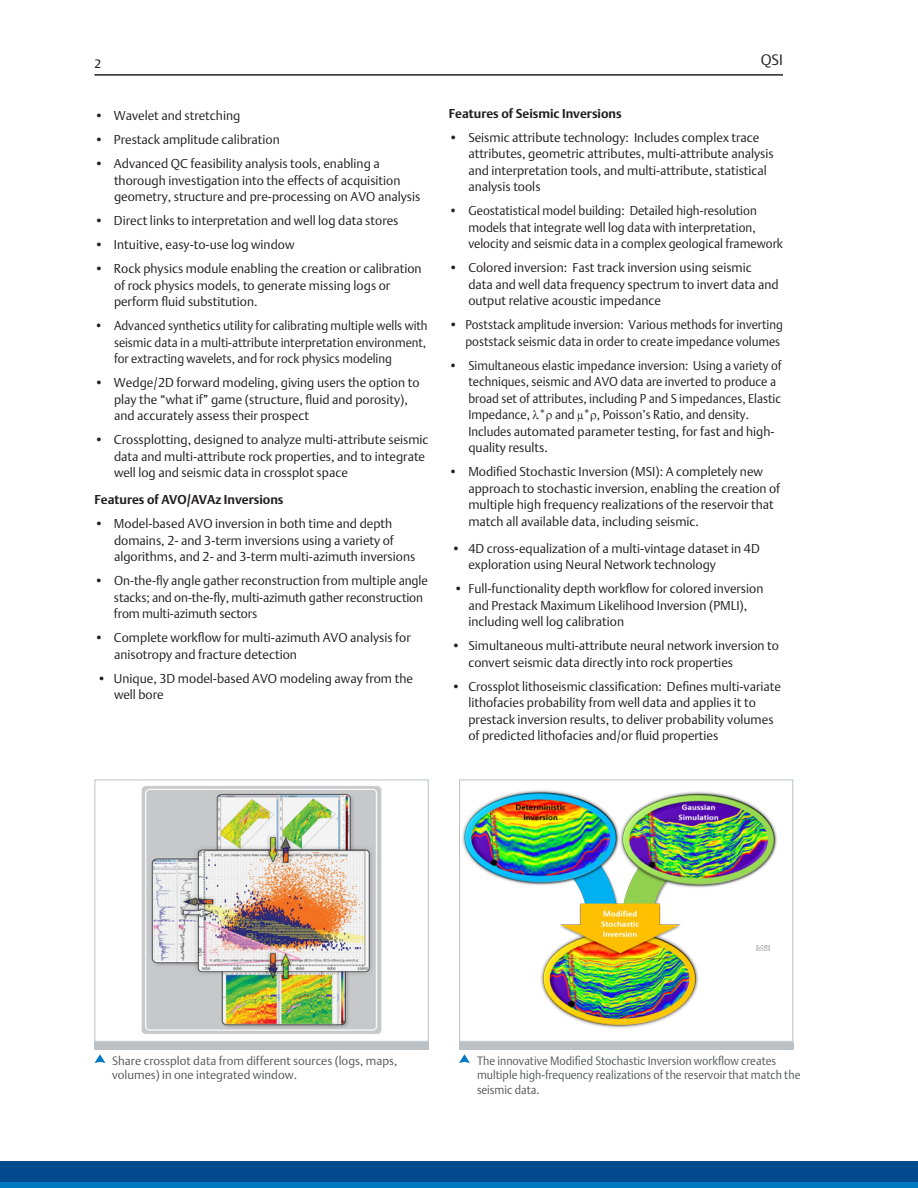
<style>
.page{position:relative;width:918px;height:1188px;background:#fff}
.page>*{position:absolute;margin:0;border:0;box-sizing:border-box;transform-origin:0 0}
.Page_title{font:15px "DTL Argo T Light";color:#231f20}
.t1{font:12.75px/16.5px "DTL Argo T Light";color:#231f20}
.t2{font:12.75px/16.5px "DTL Argo T Light";color:#231f20;scale:.96 1}
.t3{font:12.75px/16.5px "DTL Argo T Light";color:#231f20;text-align:justify;scale:.95 1}
.t4{font:700 12.75px "DTL Argo T";color:#231f20}
.t5{font:12px/14.4px "DTL Argo T Light";color:#57585a;scale:.94 1}
.t6{font:12px/14.4px "DTL Argo T Light";color:#57585a}
.t7{font:12px "DTL Argo T";color:#231f20}
</style>
<div class="page">
<svg style="left:0;top:1181px;width:918px;height:7px;background:#0072ba"></svg>
<div style="left:0;top:1161px;width:918px;height:20px;background:#004a8d"></div>
<div style="left:459px;top:1042px;width:334px;height:7px;background:#bcc1c6"></div>
<div style="left:94px;top:1042px;width:335px;height:7px;background:#bcc1c6"></div>
<svg style="left:94px;top:1054px;width:11px;height:9px"></svg>
<img style="left:141px;top:786px;width:241px;height:248px">
<div style="left:94px;top:780px;width:335px;height:262px;border:1px solid #bcc1c6"></div>
<svg style="left:459px;top:1054px;width:11px;height:9px"></svg>
<img style="left:462px;top:790px;width:315px;height:238px">
<div style="left:459px;top:780px;width:334px;height:262px;border:1px solid #bcc1c6"></div>
<hr style="left:94px;top:74px;width:689px;height:2px;background:#231f20">
<p class="t7" style="left:94px;top:57px;width:8px">2</p>
<p class="t1" style="left:94px;top:108px;width:147px">• Wavelet and stretching</p>
<p class="t1" style="left:94px;top:132px;width:187px">• Prestack amplitude calibration</p>
<p class="t1" style="left:114px;top:156px;width:308px;text-indent:-20px">• Advanced QC feasibility analysis tools, enabling a thorough investigation into the effects of acquisition geometry, structure and pre-processing on AVO analysis</p>
<p class="t1" style="left:94px;top:213px;width:306px">• Direct links to interpretation and well log data stores</p>
<p class="t1" style="left:94px;top:237px;width:202px">• Intuitive, easy-to-use log window</p>
<p class="t1" style="left:114px;top:261px;width:309px;text-indent:-20px">• Rock physics module enabling the creation or calibration of rock physics models, to generate missing logs or perform fluid substitution.</p>
<p class="t3" style="left:114px;top:318px;width:332px;text-indent:-20px">• Advanced synthetics utility for calibrating multiple wells with seismic data in a multi-attribute interpretation environment, for extracting wavelets, and for rock physics modeling</p>
<p class="t1" style="left:114px;top:375px;width:307px;text-indent:-20px">• Wedge/2D forward modeling, giving users the option to play the “what if” game (structure, fluid and porosity), and accurately assess their prospect</p>
<p class="t1" style="left:114px;top:432px;width:316px;text-indent:-20px">• Crossplotting, designed to analyze multi-attribute seismic data and multi-attribute rock properties, and to integrate well log and seismic data in crossplot space</p>
<p class="t4" style="left:95px;top:492px;width:191px">Features of AVO/AVAz Inversions</p>
<p class="t1" style="left:114px;top:516px;width:303px;text-indent:-20px">• Model-based AVO inversion in both time and depth domains, 2- and 3-term inversions using a variety of algorithms, and 2- and 3-term multi-azimuth inversions</p>
<p class="t1" style="left:114px;top:573px;width:315px;text-indent:-19px">• On-the-fly angle gather reconstruction from multiple angle stacks; and on-the-fly, multi-azimuth gather reconstruction from multi-azimuth sectors</p>
<p class="t1" style="left:114px;top:630px;width:298px;text-indent:-20px">• Complete workflow for multi-azimuth AVO analysis for anisotropy and fracture detection</p>
<p class="t1" style="left:114px;top:670px;width:301px;text-indent:-17px">• Unique, 3D model-based AVO modeling away from the well bore</p>
<p class="Page_title" style="left:761px;top:51px;width:24px">QSI</p>
<p class="t4" style="left:449px;top:106px;width:174px">Features of Seismic Inversions</p>
<p class="t1" style="left:468px;top:129px;width:307px;text-indent:-20px">• Seismic attribute technology: Includes complex trace attributes, geometric attributes, multi-attribute analysis and interpretation tools, and multi-attribute, statistical analysis tools</p>
<p class="t2" style="left:468px;top:202px;width:329px;text-indent:-20px">• Geostatistical model building: Detailed high-resolution models that integrate well log data with interpretation, velocity and seismic data in a complex geological framework</p>
<p class="t1" style="left:468px;top:259px;width:312px;text-indent:-20px">• Colored inversion: Fast track inversion using seismic data and well data frequency spectrum to invert data and output relative acoustic impedance</p>
<p class="t1" style="left:449px;top:316px;width:336px;text-align:right">• Poststack amplitude inversion: Various methods for inverting poststack seismic data in order to create impedance volumes</p>
<p class="t2" style="left:468px;top:357px;width:328px;text-indent:-20px">• Simultaneous elastic impedance inversion: Using a variety of techniques, seismic and AVO data are inverted to produce a broad set of attributes, including P and S impedances, Elastic Impedance, * and µ* , Poisson’s Ratio, and density.<br>Includes automated parameter testing, for fast and high&shy;quality results.</p>
<p class="t2" style="left:468px;top:463px;width:326px;text-indent:-20px">• Modified Stochastic Inversion (MSI): A completely new approach to stochastic inversion, enabling the creation of multiple high frequency realizations of the reservoir that match all available data, including seismic.</p>
<p class="t1" style="left:468px;top:540px;width:293px;text-indent:-17px">• 4D cross-equalization of a multi-vintage dataset in 4D exploration using Neural Network technology</p>
<p class="t1" style="left:468px;top:580px;width:297px;text-indent:-14px">• Full-functionality depth workflow for colored inversion and Prestack Maximum Likelihood Inversion (PMLI), including well log calibration</p>
<p class="t1" style="left:468px;top:637px;width:312px;text-indent:-17px">• Simultaneous multi-attribute neural network inversion to convert seismic data directly into rock properties</p>
<p class="t1" style="left:468px;top:678px;width:314px;text-indent:-17px">• Crossplot lithoseismic classification: Defines multi-variate lithofacies probability from well data and applies it to prestack inversion results, to deliver probability volumes of predicted lithofacies and/or fluid properties</p>
<p class="t6" style="left:112px;top:1053px;width:287px">Share crossplot data from different sources (logs, maps, volumes) in one integrated window.</p>
<p class="t5" style="left:477px;top:1053px;width:346px">The innovative Modified Stochastic Inversion workflow creates multiple high-frequency realizations of the reservoir that match the seismic data.</p>
</div>
